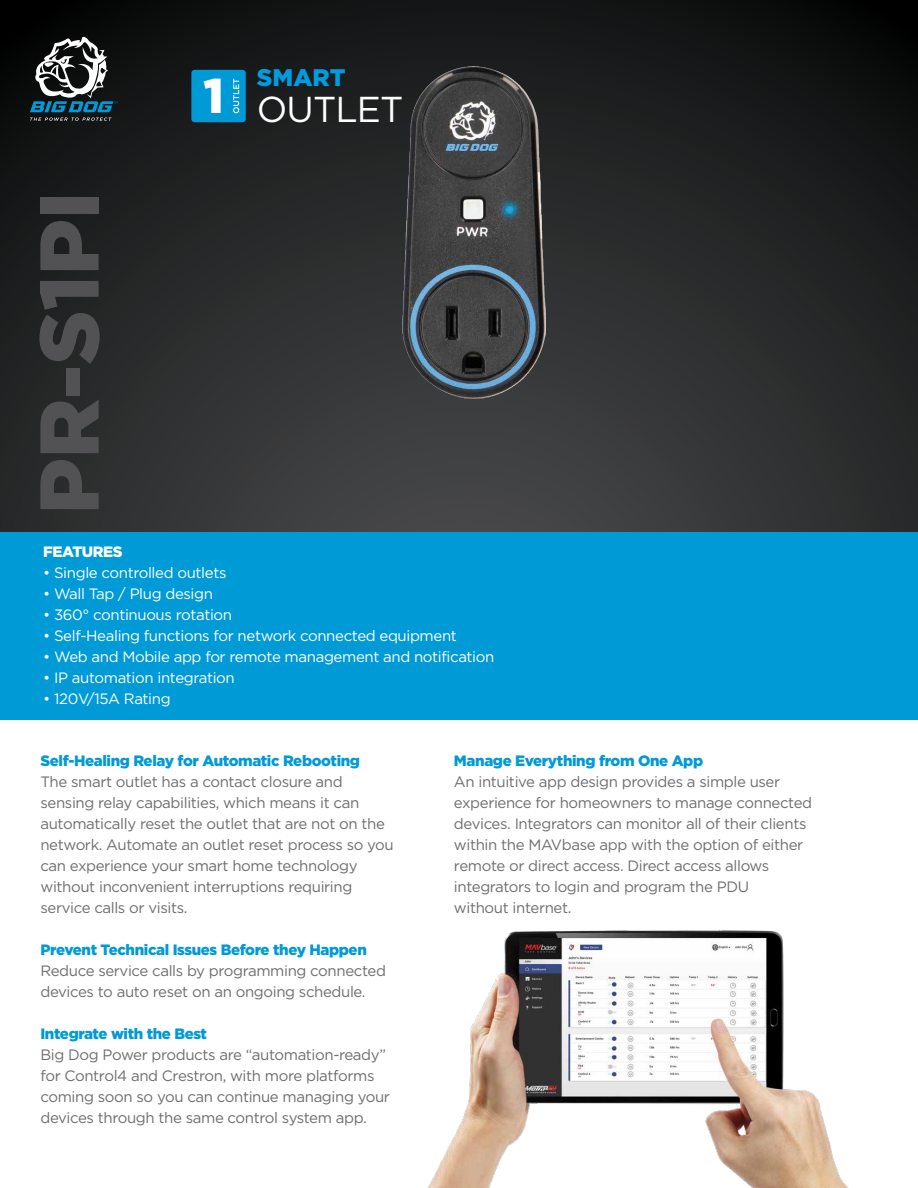
<style>
.page{position:relative;width:918px;height:1188px;background:#fff}
.page>*{position:absolute;margin:0;border:0;box-sizing:border-box;transform-origin:0 0}
.t1{font:900 83.1px "Gotham HTF";color:#525254}
.t2{font:36px "Gotham";color:#fff}
.t3{font:900 24px "Gotham HTF";color:#009ce0}
.t4{font:15px/21px "Gotham";letter-spacing:-.025em;color:#6d6e71}
.t5{font:15px "Gotham";letter-spacing:-.025em;color:#fff}
.t6{font:900 15px "Gotham";letter-spacing:-.025em;color:#009ad7}
.t7{font:900 15px "Gotham";letter-spacing:-.025em;color:#fff}
</style>
<div class="page">
<img style="left:428px;top:930px;width:420px;height:258px">
<svg style="left:0;top:0;width:918px;height:533px;background:#262728"></svg>
<div style="left:0;top:533px;width:918px;height:187px;background:#009ad7"></div>
<svg style="left:30px;top:118px;width:82px;height:3px"></svg>
<svg style="left:30px;top:36px;width:88px;height:76px"></svg>
<div style="left:191px;top:70px;width:55px;height:52px;background:#009ad7;border-radius:3px"></div>
<svg style="left:233px;top:79px;width:6px;height:34px"></svg>
<img style="left:402px;top:67px;width:143px;height:331px">
<h1 class="t1" style="left:21px;top:514px;width:324px;rotate:-90deg">PR-S1PI</h1>
<h3 class="t3" style="left:257px;top:64px;width:90px">SMART</h3>
<h2 class="t2" style="left:204px;top:90px;width:201px"><sup>1</sup> OUTLET</h2>
<p class="t7" style="left:43px;top:543px;width:81px">FEATURES</p>
<p class="t5" style="left:43px;top:564px;width:185px">• Single controlled outlets</p>
<p class="t5" style="left:43px;top:585px;width:171px">• Wall Tap / Plug design</p>
<p class="t5" style="left:43px;top:606px;width:190px">• 360° continuous rotation</p>
<p class="t5" style="left:43px;top:627px;width:415px">• Self-Healing functions for network connected equipment</p>
<p class="t5" style="left:43px;top:648px;width:453px">• Web and Mobile app for remote management and notification</p>
<p class="t5" style="left:43px;top:669px;width:193px">• IP automation integration</p>
<p class="t5" style="left:43px;top:690px;width:129px">• 120V/15A Rating</p>
<p class="t6" style="left:40px;top:752px;width:321px">Self-Healing Relay for Automatic Rebooting</p>
<p class="t4" style="left:40px;top:771px;width:355px">The smart outlet has a contact closure and sensing relay capabilities, which means it can automatically reset the outlet that are not on the network. Automate an outlet reset process so you can experience your smart home technology without inconvenient interruptions requiring service calls or visits.</p>
<p class="t6" style="left:40px;top:941px;width:328px">Prevent Technical Issues Before they Happen</p>
<p class="t4" style="left:40px;top:960px;width:347px">Reduce service calls by programming connected devices to auto reset on an ongoing schedule.</p>
<p class="t6" style="left:40px;top:1025px;width:168px">Integrate with the Best</p>
<p class="t4" style="left:40px;top:1044px;width:351px">Big Dog Power products are “automation-ready” for Control4 and Crestron, with more platforms coming soon so you can continue managing your devices through the same control system app.</p>
<p class="t6" style="left:454px;top:752px;width:251px">Manage Everything from One App</p>
<p class="t4" style="left:454px;top:771px;width:360px">An intuitive app design provides a simple user experience for homeowners to manage connected devices. Integrators can monitor all of their clients within the MAVbase app with the option of either remote or direct access. Direct access allows integrators to login and program the PDU<br>without internet.</p>
</div>
